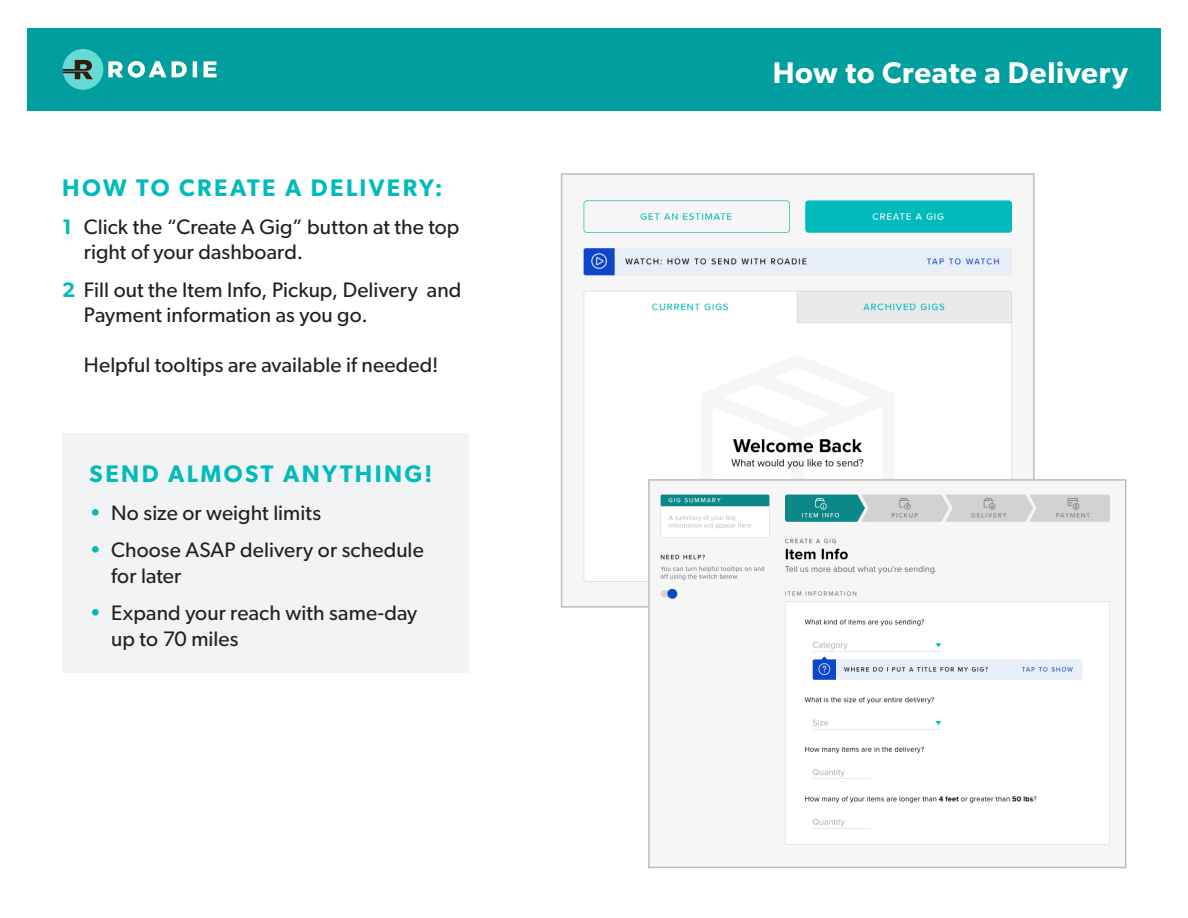
<style>
.page{position:relative;width:1188px;height:918px;background:#fff}
.page>*{position:absolute;margin:0;border:0;box-sizing:border-box;transform-origin:0 0}
.BODY{font:600 30px "Gibson";letter-spacing:.025em;color:#fff}
.BODY-2{font:600 24px "Gibson";letter-spacing:.1em;color:#0bb}
.BODY-3{font:21px/25.2px "Gibson";letter-spacing:.005em;color:#231f20}
.s1{font-weight:600;color:#0bb}
.s2{font-weight:500;color:#0bb}
</style>
<div class="page">
<div style="left:27px;top:28px;width:1134px;height:83px;background:#009e9e"></div>
<img style="left:582px;top:200px;width:434px;height:382px">
<img style="left:651px;top:482px;width:459px;height:363px">
<div style="left:648px;top:479px;width:478px;height:389px;border:2px solid #bcbdc0"></div>
<svg style="left:108px;top:61px;width:109px;height:17px"></svg>
<div style="left:63px;top:49px;width:40px;height:41px;background:#68dad6;border-radius:50%"></div>
<svg style="left:63px;top:60px;width:30px;height:19px"></svg>
<div style="left:63px;top:433px;width:406px;height:240px;background:#f2f3f4"></div>
<p class="BODY-2" style="left:62px;top:173px;width:382px">HOW TO CREATE A DELIVERY:</p>
<p class="BODY-3" style="left:84px;top:214px;width:377px;text-indent:-22px"><span class="s1">1</span> Click the “Create A Gig” button at the top right of your dashboard.</p>
<p class="BODY-3" style="left:84px;top:276px;width:379px;text-indent:-22px"><span class="s1">2</span> Fill out the Item Info, Pickup, Delivery and<br>Payment information as you go.</p>
<p class="BODY-3" style="left:84px;top:352px;width:356px">Helpful tooltips are available if needed!</p>
<p class="BODY-2" style="left:90px;top:459px;width:344px">SEND ALMOST ANYTHING!</p>
<p class="BODY-3" style="left:90px;top:500px;width:233px"><span class="s2">•</span> No size or weight limits</p>
<p class="BODY-3" style="left:111px;top:537px;width:314px;text-indent:-22px"><span class="s2">•</span> Choose ASAP delivery or schedule for later</p>
<p class="BODY-3" style="left:111px;top:600px;width:308px;text-indent:-22px"><span class="s2">•</span> Expand your reach with same-day up to 70 miles</p>
<p class="BODY" style="left:773px;top:55px;width:357px">How to Create a Delivery</p>
</div>
